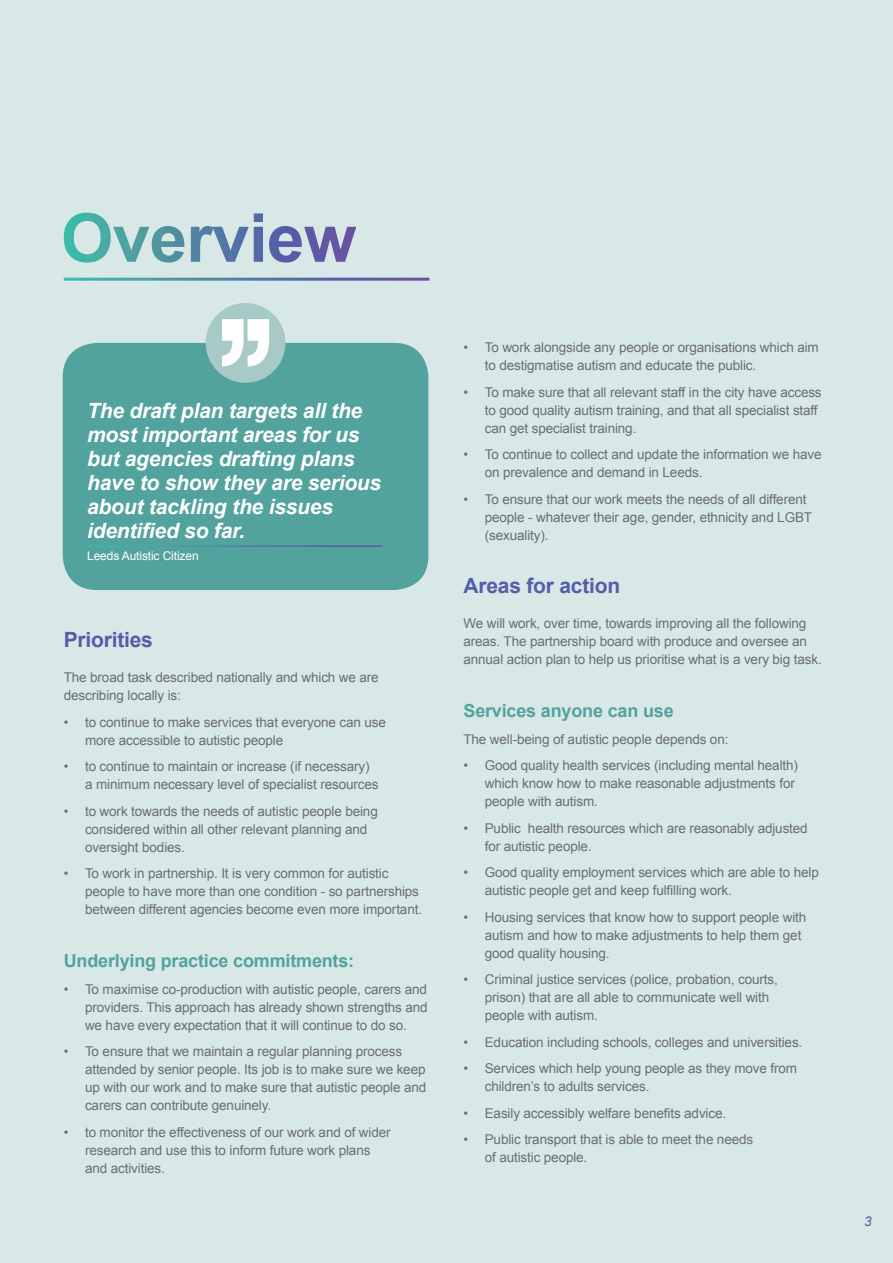
<style>
.page{position:relative;width:893px;height:1263px;background:#d8e8e7}
.page>*{position:absolute;margin:0;border:0;box-sizing:border-box;transform-origin:0 0}
.t1{font:italic 700 21px/24px "Arial";letter-spacing:-.01em;color:#fff}
.t2{font:700 21px "Arial";letter-spacing:-.01em;color:#555ca9}
.t3{font:700 18px "Arial";letter-spacing:-.01em;color:#52a39d}
.t4{font:13.5px/18px "Arial";letter-spacing:-.01em;color:#6c6d70}
.t5{font:italic 13.5px "Arial";color:#555ca9}
.t6{font:12px "Arial";letter-spacing:-.01em;color:#fff}
</style>
<div class="page">
<svg style="left:64px;top:213px;width:292px;height:50px"></svg>
<hr style="left:64px;top:278px;width:365px;height:3px;background:#fff">
<div style="left:63px;top:343px;width:365px;height:247px;background:#52a39d;border-radius:34px"></div>
<div style="left:206px;top:303px;width:79px;height:80px;background:#a8cac7;border-radius:50%"></div>
<svg style="left:222px;top:319px;width:47px;height:48px"></svg>
<hr style="left:87px;top:545px;width:296px;height:2px;background:#fff">
<p class="t1" style="left:87px;top:399px;width:296px">The draft plan targets all the most important areas for us but agencies drafting plans have to show they are serious about tackling the issues identified so far.</p>
<p class="t6" style="left:87px;top:547px;width:113px">Leeds Autistic Citizen</p>
<p class="t2" style="left:64px;top:626px;width:91px">Priorities</p>
<p class="t4" style="left:64px;top:669px;width:317px">The broad task described nationally and which we are describing locally is:</p>
<p class="t4" style="left:85px;top:713px;width:303px;text-indent:-21px">• to continue to make services that everyone can use more accessible to autistic people</p>
<p class="t4" style="left:85px;top:758px;width:295px;text-indent:-21px">• to continue to maintain or increase (if necessary) a minimum necessary level of specialist resources</p>
<p class="t4" style="left:85px;top:802px;width:294px;text-indent:-21px">• to work towards the needs of autistic people being considered within all other relevant planning and oversight bodies.</p>
<p class="t4" style="left:85px;top:865px;width:339px;text-indent:-21px">• To work in partnership. It is very common for autistic people to have more than one condition - so partnerships between different agencies become even more important.</p>
<p class="t3" style="left:64px;top:949px;width:292px">Underlying practice commitments:</p>
<p class="t4" style="left:85px;top:980px;width:344px;text-align:justify;text-indent:-21px">• To maximise co-production with autistic people, carers and providers. This approach has already shown strengths and we have every expectation that it will continue to do so.</p>
<p class="t4" style="left:85px;top:1043px;width:343px;text-indent:-21px">• To ensure that we maintain a regular planning process attended by senior people. Its job is to make sure we keep up with our work and to make sure that autistic people and carers can contribute genuinely.</p>
<p class="t4" style="left:85px;top:1123px;width:307px;text-indent:-21px">• to monitor the effectiveness of our work and of wider research and use this to inform future work plans and activities.</p>
<p class="t4" style="left:485px;top:339px;width:336px;text-indent:-21px">• To work alongside any people or organisations which aim to destigmatise autism and educate the public.</p>
<p class="t4" style="left:485px;top:383px;width:338px;text-indent:-21px">• To make sure that all relevant staff in the city have access to good quality autism training, and that all specialist staff can get specialist training.</p>
<p class="t4" style="left:485px;top:446px;width:338px;text-indent:-21px">• To continue to collect and update the information we have on prevalence and demand in Leeds.</p>
<p class="t4" style="left:485px;top:490px;width:329px;text-indent:-21px">• To ensure that our work meets the needs of all different people - whatever their age, gender, ethnicity and LGBT (sexuality).</p>
<p class="t2" style="left:463px;top:572px;width:158px">Areas for action</p>
<p class="t4" style="left:463px;top:615px;width:360px">We will work, over time, towards improving all the following areas. The partnership board with produce and oversee an annual action plan to help us prioritise what is a very big task.</p>
<p class="t3" style="left:463px;top:699px;width:212px">Services anyone can use</p>
<p class="t4" style="left:463px;top:730px;width:266px">The well-being of autistic people depends on:</p>
<p class="t4" style="left:485px;top:757px;width:315px;text-indent:-21px">• Good quality health services (including mental health) which know how to make reasonable adjustments for people with autism.</p>
<p class="t4" style="left:485px;top:819px;width:324px;text-indent:-21px">• Public health resources which are reasonably adjusted for autistic people.</p>
<p class="t4" style="left:485px;top:864px;width:336px;text-indent:-21px">• Good quality employment services which are able to help autistic people get and keep fulfilling work.</p>
<p class="t4" style="left:485px;top:908px;width:323px;text-indent:-21px">• Housing services that know how to support people with autism and how to make adjustments to help them get good quality housing.</p>
<p class="t4" style="left:485px;top:971px;width:295px;text-indent:-21px">• Criminal justice services (police, probation, courts, prison) that are all able to communicate well with people with autism.</p>
<p class="t4" style="left:463px;top:1033px;width:340px">• Education including schools, colleges and universities.</p>
<p class="t4" style="left:485px;top:1060px;width:314px;text-indent:-21px">• Services which help young people as they move from children’s to adults services.</p>
<p class="t4" style="left:463px;top:1104px;width:264px">• Easily accessibly welfare benefits advice.</p>
<p class="t4" style="left:485px;top:1131px;width:270px;text-indent:-21px">• Public transport that is able to meet the needs of autistic people.</p>
<p class="t5" style="left:864px;top:1213px;width:9px">3</p>
</div>
